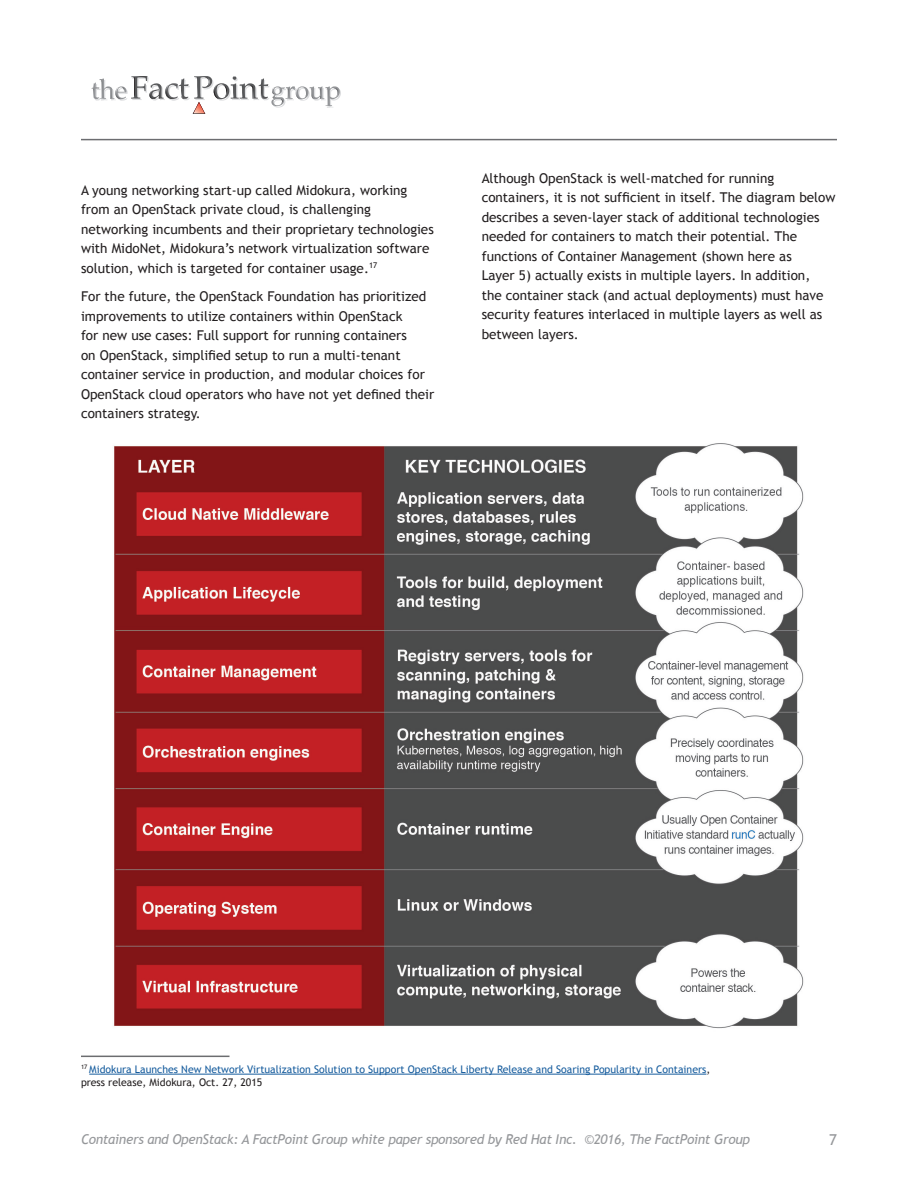
<style>
.page{position:relative;width:918px;height:1188px;background:#fff}
.page>*{position:absolute;margin:0;border:0;box-sizing:border-box;transform-origin:0 0}
.t1{font:15px "Trebuchet MS";color:#95979a}
.body{font:13.5px/19.5px "Trebuchet MS";color:#231f20}
.t2{font:italic 13.5px "Trebuchet MS";letter-spacing:-.02em;color:#95979a}
.footnote{font:10.5px/13.5px "Trebuchet MS";color:#175d9e}
.s1{color:#231f20}
</style>
<div class="page">
<svg style="left:92px;top:76px;width:249px;height:38px"></svg>
<hr style="left:81px;top:139px;width:756px;height:1px;background:#6c6d70">
<hr style="left:89px;top:1074px;width:617px;height:1px;background:#175d9e">
<hr style="left:81px;top:1056px;width:149px;height:1px;background:#6c6d70">
<img style="left:114px;top:443px;width:690px;height:586px">
<p class="body" style="left:81px;top:180px;width:354px">A young networking start-up called Midokura, working from an OpenStack private cloud, is challenging networking incumbents and their proprietary technologies with MidoNet, Midokura’s network virtualization software solution, which is targeted for container usage.<sup>17</sup></p>
<p class="body" style="left:81px;top:287px;width:355px">For the future, the OpenStack Foundation has prioritized improvements to utilize containers within OpenStack<br>for new use cases: Full support for running containers<br>on OpenStack, simplified setup to run a multi-tenant container service in production, and modular choices for OpenStack cloud operators who have not yet defined their containers strategy.</p>
<p class="body" style="left:482px;top:168px;width:355px">Although OpenStack is well-matched for running containers, it is not sufficient in itself. The diagram below describes a seven-layer stack of additional technologies needed for containers to match their potential. The functions of Container Management (shown here as<br>Layer 5) actually exists in multiple layers. In addition,<br>the container stack (and actual deployments) must have security features interlaced in multiple layers as well as between layers.</p>
<p class="footnote" style="left:81px;top:1062px;width:631px"><sup>17</sup> Midokura Launches New Network Virtualization Solution to Support OpenStack Liberty Release and Soaring Popularity in Containers<span class="s1">, press release, Midokura, Oct. 27, 2015</span></p>
<p class="t2" style="left:81px;top:1131px;width:671px">Containers and OpenStack: A FactPoint Group white paper sponsored by Red Hat Inc. ©2016, The FactPoint Group</p>
<p class="t1" style="left:829px;top:1131px;width:9px">7</p>
</div>
